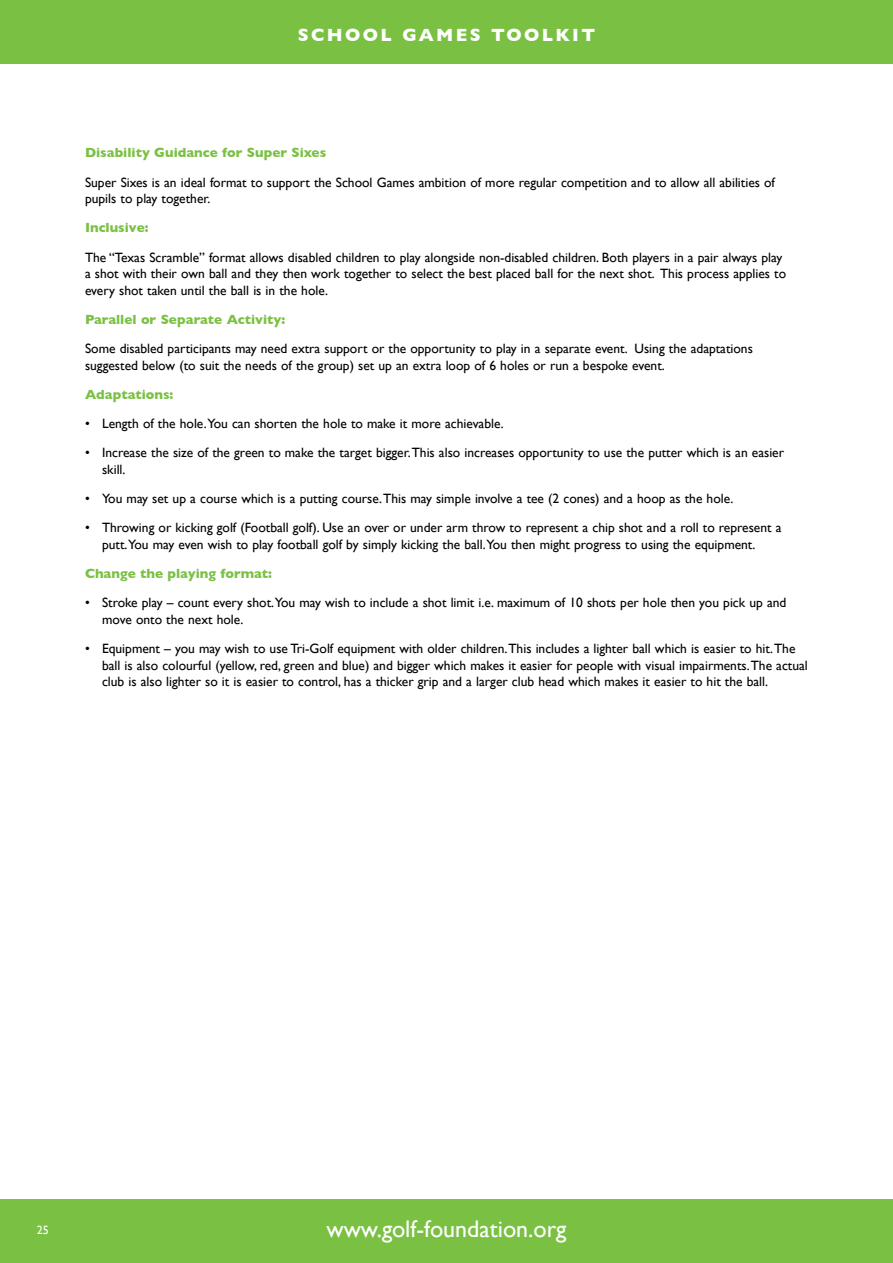
<style>
.page{position:relative;width:893px;height:1263px;background:#fff}
.page>*{position:absolute;margin:0;border:0;box-sizing:border-box;transform-origin:0 0}
.t1{font:24px "Gill Sans";color:#fff}
.t2{font:700 18px "Gill Sans";letter-spacing:.13em;color:#fff}
.t3{font:13.5px/16.5px "Gill Sans";color:#000}
.t4{font:700 13.5px "Gill Sans";color:#7ac143}
.t5{font:12px "Gill Sans";color:#fff}
</style>
<div class="page">
<div style="left:0;top:0;width:893px;height:64px;background:#7ac143"></div>
<div style="left:0;top:1199px;width:893px;height:64px;background:#7ac143"></div>
<h2 class="t2" style="left:298px;top:24px;width:299px">SCHOOL GAMES TOOLKIT</h2>
<p class="t4" style="left:85px;top:145px;width:243px">Disability Guidance for Super Sixes</p>
<p class="t3" style="left:85px;top:174px;width:691px">Super Sixes is an ideal format to support the School Games ambition of more regular competition and to allow all abilities of pupils to play together.</p>
<p class="t4" style="left:85px;top:220px;width:65px">Inclusive:</p>
<p class="t3" style="left:85px;top:249px;width:703px">The “Texas Scramble” format allows disabled children to play alongside non-disabled children. Both players in a pair always play a shot with their own ball and they then work together to select the best placed ball for the next shot. This process applies to every shot taken until the ball is in the hole.</p>
<p class="t4" style="left:85px;top:311px;width:202px">Parallel or Separate Activity:</p>
<p class="t3" style="left:85px;top:340px;width:669px">Some disabled participants may need extra support or the opportunity to play in a separate event. Using the adaptations suggested below (to suit the needs of the group) set up an extra loop of 6 holes or run a bespoke event.</p>
<p class="t4" style="left:85px;top:386px;width:90px">Adaptations:</p>
<p class="t3" style="left:85px;top:415px;width:420px">• Length of the hole.You can shorten the hole to make it more achievable.</p>
<p class="t3" style="left:102px;top:444px;width:683px;text-indent:-17px">• Increase the size of the green to make the target bigger.This also increases opportunity to use the putter which is an easier skill.</p>
<p class="t3" style="left:85px;top:490px;width:650px">• You may set up a course which is a putting course.This may simple involve a tee (2 cones) and a hoop as the hole.</p>
<p class="t3" style="left:102px;top:519px;width:681px;text-indent:-17px">• Throwing or kicking golf (Football golf). Use an over or under arm throw to represent a chip shot and a roll to represent a putt.You may even wish to play football golf by simply kicking the ball.You then might progress to using the equipment.</p>
<p class="t4" style="left:85px;top:566px;width:189px">Change the playing format:</p>
<p class="t3" style="left:102px;top:594px;width:686px;text-indent:-17px">• Stroke play – count every shot.You may wish to include a shot limit i.e. maximum of 10 shots per hole then you pick up and move onto the next hole.</p>
<p class="t3" style="left:102px;top:640px;width:707px;text-indent:-17px">• Equipment – you may wish to use Tri-Golf equipment with older children.This includes a lighter ball which is easier to hit.The ball is also colourful (yellow, red, green and blue) and bigger which makes it easier for people with visual impairments. The actual club is also lighter so it is easier to control, has a thicker grip and a larger club head which makes it easier to hit the ball.</p>
<p class="t5" style="left:37px;top:1223px;width:13px">25</p>
<h1 class="t1" style="left:326px;top:1214px;width:242px">www.golf-foundation.org</h1>
</div>
